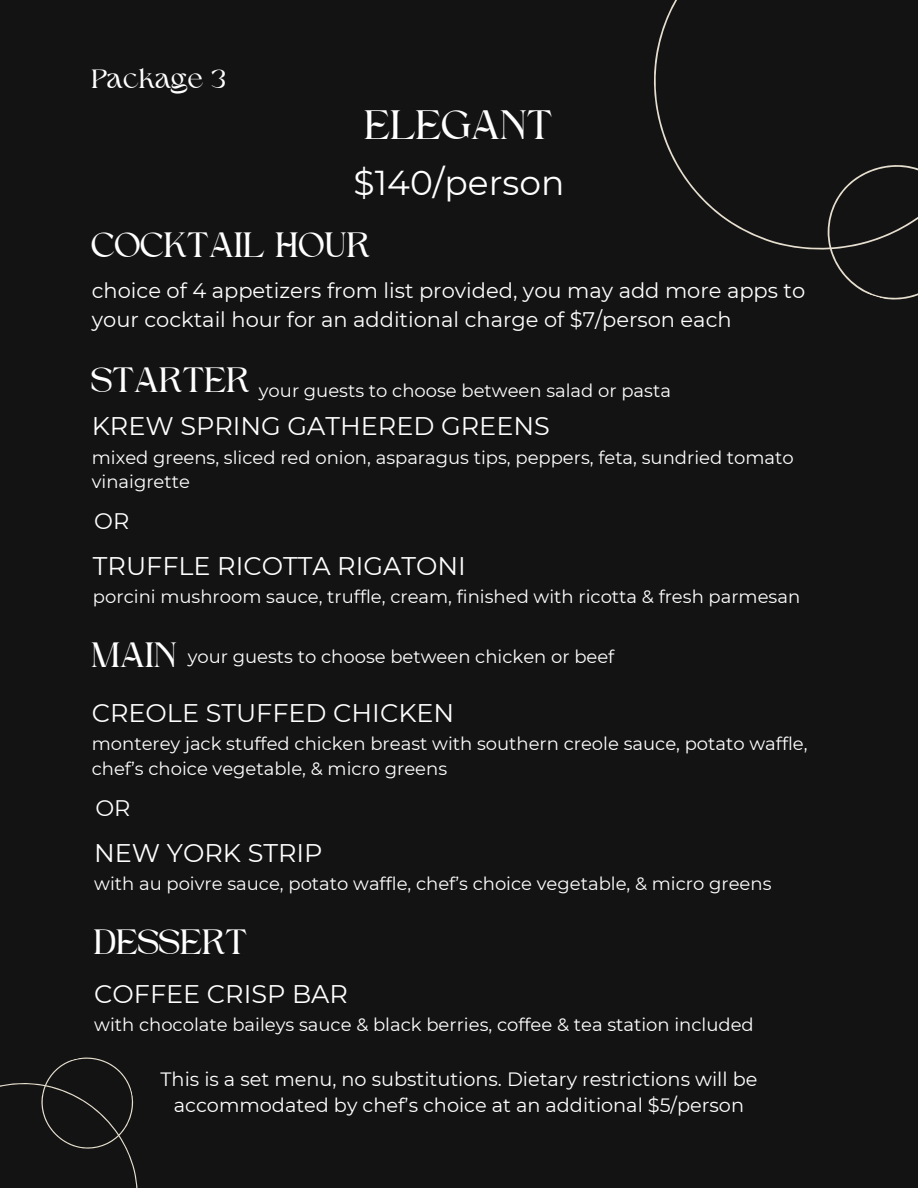
<style>
.page{position:relative;width:918px;height:1188px;background:#131313}
.page>*{position:absolute;margin:0;border:0;box-sizing:border-box;transform-origin:0 0}
.t1{font:42px "Higuen";color:#fff}
.t2{font:36px "Higuen";color:#fff}
.t3{font:34.5px "Montserrat";color:#fff}
.t4{font:27px "Higuen";color:#fff}
.t5{font:25.5px "Montserrat";color:#fff}
.t6{font:22.5px "Montserrat";color:#fff}
.t7{font:21px/29.2px "Montserrat";color:#fff}
.t8{font:19.35px/25.8px "Montserrat";color:#fff;text-align:center}
.t9{font:18px/24.8px "Montserrat";color:#fff}
</style>
<div class="page">
<svg style="left:0;top:1057px;width:138px;height:131px"></svg>
<svg style="left:653px;top:0;width:265px;height:300px"></svg>
<p class="t4" style="left:92px;top:68px;width:135px">Package 3</p>
<p class="t1" style="left:365px;top:107px;width:190px">ELEGANT</p>
<p class="t3" style="left:354px;top:162px;width:212px">$140/person</p>
<h1 class="t2" style="left:92px;top:230px;width:280px">COCKTAIL HOUR</h1>
<p class="t7" style="left:92px;top:276px;width:715px">choice of 4 appetizers from list provided, you may add more apps to your cocktail hour for an additional charge of $7/person each</p>
<h5 class="t2" style="left:92px;top:365px;width:160px">STARTER</h5>
<p class="t9" style="left:259px;top:378px;width:414px">your guests to choose between salad or pasta</p>
<h3 class="t5" style="left:92px;top:411px;width:460px">KREW SPRING GATHERED GREENS</h3>
<p class="t9" style="left:92px;top:445px;width:704px">mixed greens, sliced red onion, asparagus tips, peppers, feta, sundried tomato vinaigrette</p>
<h1 class="t6" style="left:94px;top:508px;width:37px">OR</h1>
<h3 class="t5" style="left:93px;top:550px;width:374px">TRUFFLE RICOTTA RIGATONI</h3>
<p class="t9" style="left:93px;top:584px;width:709px">porcini mushroom sauce, truffle, cream, finished with ricotta &amp; fresh parmesan</p>
<h1 class="t2" style="left:92px;top:640px;width:87px">MAIN</h1>
<p class="t9" style="left:188px;top:644px;width:428px">your guests to choose between chicken or beef</p>
<h4 class="t5" style="left:92px;top:697px;width:364px">CREOLE STUFFED CHICKEN</h4>
<h3 class="t9" style="left:92px;top:732px;width:717px">monterey jack stuffed chicken breast with southern creole sauce, potato waffle, chef’s choice vegetable, &amp; micro greens</h3>
<p class="t6" style="left:95px;top:794px;width:37px">OR</p>
<h1 class="t5" style="left:94px;top:837px;width:230px">NEW YORK STRIP</h1>
<h3 class="t9" style="left:94px;top:871px;width:679px">with au poivre sauce, potato waffle, chef’s choice vegetable, &amp; micro greens</h3>
<h3 class="t2" style="left:94px;top:927px;width:155px">DESSERT</h3>
<p class="t5" style="left:94px;top:978px;width:255px">COFFEE CRISP BAR</p>
<h4 class="t9" style="left:94px;top:1012px;width:661px">with chocolate baileys sauce &amp; black berries, coffee &amp; tea station included</h4>
<h2 class="t8" style="left:161px;top:1066px;width:598px">This is a set menu, no substitutions. Dietary restrictions will be accommodated by chef’s choice at an additional $5/person</h2>
</div>
